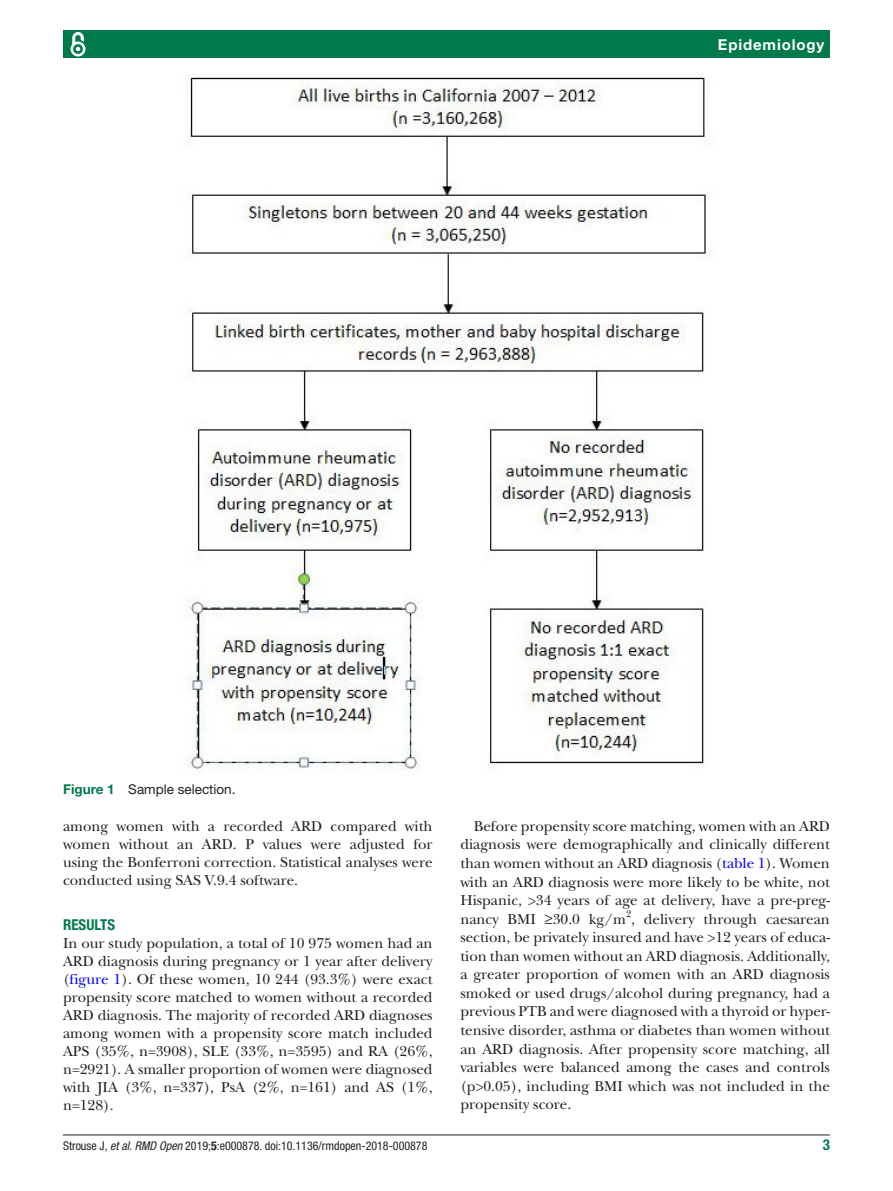
<style>
.page{position:relative;width:893px;height:1191px;background:#fff}
.page>*{position:absolute;margin:0;border:0;box-sizing:border-box;transform-origin:0 0}
.t1{font:15px/18.6px "New Baskerville";color:#231f20;text-align:justify}
.t2{font:700 15px "Helvetica Neue LT Std";letter-spacing:.055em;color:#fff}
.t3{font:700 condensed 15px "Helvetica Neue LT Std";color:#007a4b}
.t4{font:13.5px "Helvetica Neue LT Std";color:#231f20}
.t5{font:condensed 12px "Helvetica Neue LT Std";color:#231f20}
.s1{font-weight:700;color:#007a4b}
.s2{color:#00f}
.s3{font-style:italic}
.s4{font-weight:700}
</style>
<div class="page">
<hr style="left:63px;top:1134px;width:767px;height:1px;background:#231f20">
<div style="left:63px;top:31px;width:767px;height:27px;background:#007a4b"></div>
<svg style="left:70px;top:32px;width:16px;height:25px"></svg>
<div style="left:74px;top:45px;width:8px;height:8px;border:1px solid #007a4b;border-radius:50%"></div>
<img style="left:186px;top:77px;width:520px;height:693px">
<p class="t2" style="left:718px;top:35px;width:108px">Epidemiology</p>
<p class="t4" style="left:63px;top:780px;width:174px"><span class="s1">Figure 1</span> Sample selection.</p>
<p class="t1" style="left:63px;top:817px;width:371px;line-height:18px">among women with a recorded ARD compared with women without an ARD. P values were adjusted for using the Bonferroni correction. Statistical analyses were conducted using SAS V.9.4 software.</p>
<p class="t3" style="left:63px;top:915px;width:54px">RESULTS</p>
<p class="t1" style="left:63px;top:934px;width:371px;line-height:18px">In our study population, a total of 10 975 women had an ARD diagnosis during pregnancy or 1 year after delivery (<span class="s2">figure 1</span>). Of these women, 10 244 (93.3%) were exact propensity score matched to women without a recorded ARD diagnosis. The majority of recorded ARD diagnoses among women with a propensity score match included APS (35%, n=3908), SLE (33%, n=3595) and RA (26%, n=2921). A smaller proportion of women were diagnosed with JIA (3%, n=337), PsA (2%, n=161) and AS (1%, n=128).</p>
<p class="t1" style="left:460px;top:816px;width:371px;text-indent:14px">Before propensity score matching, women with an ARD diagnosis were demographically and clinically different than women without an ARD diagnosis (<span class="s2">table 1</span>). Women with an ARD diagnosis were more likely to be white, not Hispanic, &gt;34 years of age at delivery, have a pre-preg&shy;nancy BMI ≥30.0 kg/m<sup>2</sup>, delivery through caesarean section, be privately insured and have &gt;12 years of educa&shy;tion than women without an ARD diagnosis. Additionally, a greater proportion of women with an ARD diagnosis smoked or used drugs/alcohol during pregnancy, had a previous PTB and were diagnosed with a thyroid or hyper&shy;tensive disorder, asthma or diabetes than women without an ARD diagnosis. After propensity score matching, all variables were balanced among the cases and controls (p&gt;0.05), including BMI which was not included in the propensity score.</p>
<p class="t5" style="left:63px;top:1138px;width:366px">Strouse J, <span class="s3">et al</span>. <span class="s3">RMD Open</span> 2019;<span class="s4">5</span>:e000878. doi:10.1136/rmdopen-2018-000878</p>
<p class="t3" style="left:823px;top:1135px;width:9px">3</p>
</div>
